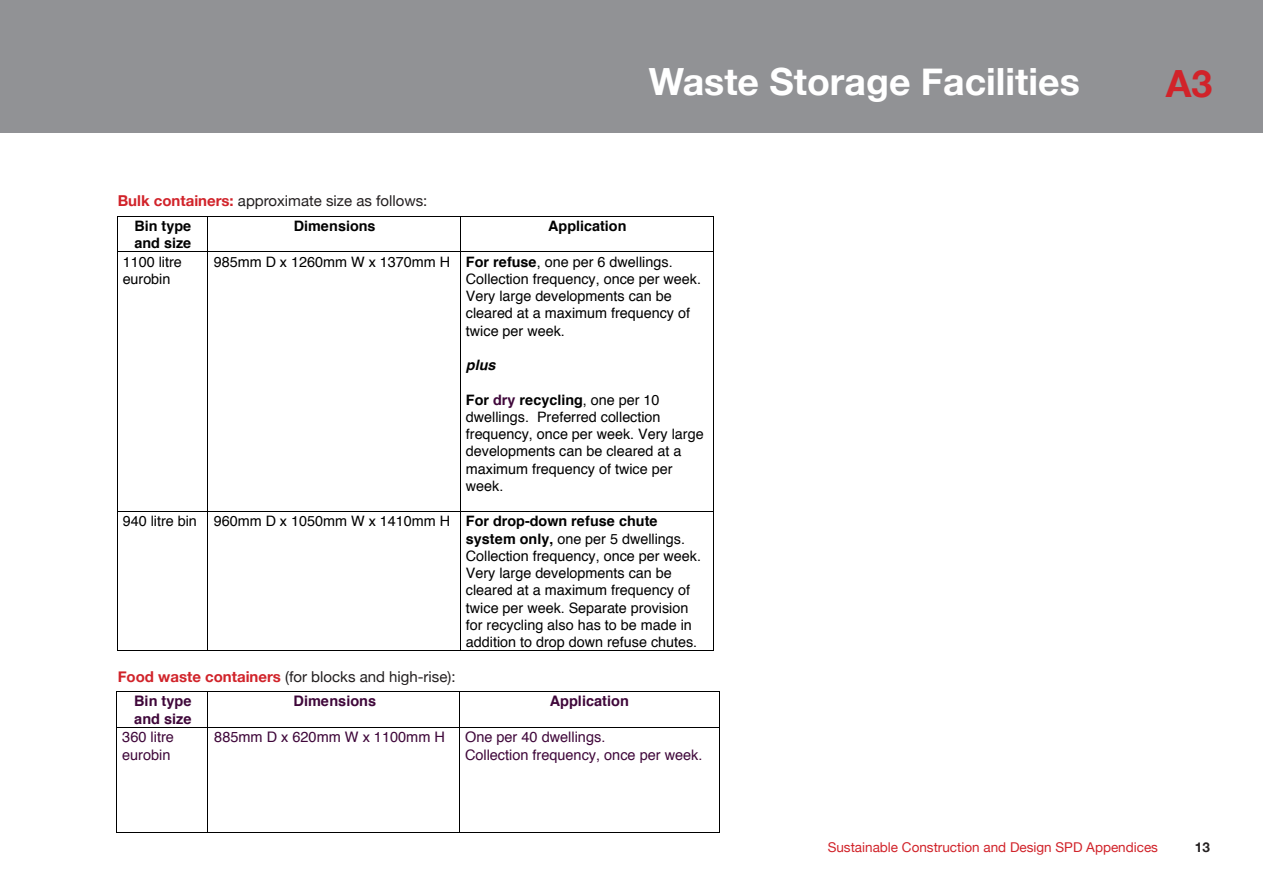
<style>
.page{position:relative;width:1263px;height:893px;background:#fff}
.page>*{position:absolute;margin:0;border:0;box-sizing:border-box;transform-origin:0 0}
.t1{font:700 37.5px "Helvetica Neue";color:#fff}
.t2{font:700 37.5px "Helvetica Neue";color:#d1232a}
.Text{font:15px "Helvetica Neue";color:#231f20}
.t3{font:14.55px/17.4px "Helvetica";color:#3f073a}
.t4{font:700 14.55px/17.4px "Helvetica";color:#3f073a}
.t5{font:14.4px/17.2px "Helvetica";color:#000}
.t6{font:700 14.4px/17.2px "Helvetica";color:#000}
.t7{font:italic 700 14.4px "Helvetica";color:#000}
.t8{font:13.5px "Helvetica Neue";color:#d1232a}
.t9{font:700 13.5px "Helvetica Neue";color:#231f20}
.s1{font-weight:700;color:#d1232a}
.s2{font-weight:700}
.s3{font-weight:700;color:#3f073a}
</style>
<div class="page">
<div style="left:1px;top:0;width:1262px;height:133px;background:#919295"></div>
<hr style="left:118px;top:216px;width:89px;height:1px;background:#000">
<hr style="left:208px;top:216px;width:252px;height:1px;background:#000">
<hr style="left:461px;top:216px;width:252px;height:1px;background:#000">
<hr style="left:117px;top:217px;width:1px;height:34px;background:#000">
<hr style="left:207px;top:217px;width:1px;height:34px;background:#000">
<hr style="left:460px;top:217px;width:1px;height:34px;background:#000">
<hr style="left:713px;top:217px;width:1px;height:34px;background:#000">
<hr style="left:118px;top:251px;width:89px;height:1px;background:#000">
<hr style="left:208px;top:251px;width:252px;height:1px;background:#000">
<hr style="left:461px;top:251px;width:252px;height:1px;background:#000">
<hr style="left:117px;top:252px;width:1px;height:259px;background:#000">
<hr style="left:207px;top:252px;width:1px;height:259px;background:#000">
<hr style="left:460px;top:252px;width:1px;height:259px;background:#000">
<hr style="left:713px;top:252px;width:1px;height:259px;background:#000">
<hr style="left:118px;top:511px;width:89px;height:1px;background:#000">
<hr style="left:208px;top:511px;width:252px;height:1px;background:#000">
<hr style="left:461px;top:511px;width:252px;height:1px;background:#000">
<hr style="left:117px;top:512px;width:1px;height:138px;background:#000">
<hr style="left:118px;top:650px;width:89px;height:1px;background:#000">
<hr style="left:207px;top:512px;width:1px;height:138px;background:#000">
<hr style="left:208px;top:650px;width:252px;height:1px;background:#000">
<hr style="left:460px;top:512px;width:1px;height:138px;background:#000">
<hr style="left:461px;top:650px;width:252px;height:1px;background:#000">
<hr style="left:713px;top:512px;width:1px;height:138px;background:#000">
<hr style="left:117px;top:691px;width:90px;height:1px;background:#000">
<hr style="left:208px;top:691px;width:251px;height:1px;background:#000">
<hr style="left:460px;top:691px;width:259px;height:1px;background:#000">
<hr style="left:116px;top:692px;width:1px;height:35px;background:#000">
<hr style="left:207px;top:692px;width:1px;height:35px;background:#000">
<hr style="left:459px;top:692px;width:1px;height:35px;background:#000">
<hr style="left:719px;top:692px;width:1px;height:35px;background:#000">
<hr style="left:117px;top:727px;width:90px;height:1px;background:#000">
<hr style="left:208px;top:727px;width:251px;height:1px;background:#000">
<hr style="left:460px;top:727px;width:259px;height:1px;background:#000">
<hr style="left:116px;top:728px;width:1px;height:104px;background:#000">
<hr style="left:117px;top:832px;width:90px;height:1px;background:#000">
<hr style="left:207px;top:728px;width:1px;height:104px;background:#000">
<hr style="left:208px;top:832px;width:251px;height:1px;background:#000">
<hr style="left:459px;top:728px;width:1px;height:104px;background:#000">
<hr style="left:460px;top:832px;width:259px;height:1px;background:#000">
<hr style="left:719px;top:728px;width:1px;height:104px;background:#000">
<p class="Text" style="left:118px;top:188px;width:311px"><span class="s1">Bulk containers:</span> approximate size as follows:</p>
<p class="t1" style="left:649px;top:48px;width:433px">Waste Storage Facilities</p>
<p class="t2" style="left:1166px;top:50px;width:48px">A3</p>
<p class="t6" style="left:134px;top:218px;width:58px">Bin type and size</p>
<p class="t6" style="left:294px;top:218px;width:83px">Dimensions</p>
<p class="t6" style="left:548px;top:218px;width:80px">Application</p>
<p class="t5" style="left:123px;top:253px;width:61px">1100 litre eurobin</p>
<p class="t5" style="left:466px;top:253px;width:237px;text-indent:-252px">985mm D x 1260mm W x 1370mm H <span class="s2">For refuse</span>, one per 6 dwellings.<br>Collection frequency, once per week.<br>Very large developments can be cleared at a maximum frequency of twice per week.</p>
<p class="t7" style="left:466px;top:353px;width:31px">plus</p>
<p class="t5" style="left:466px;top:391px;width:239px"><span class="s2">For</span> <span class="s3">dry</span> <span class="s2">recycling</span>, one per 10 dwellings. Preferred collection frequency, once per week. Very large developments can be cleared at a maximum frequency of twice per week.</p>
<p class="t5" style="left:466px;top:513px;width:237px;text-indent:-343px">940 litre bin 960mm D x 1050mm W x 1410mm H <span class="s2">For drop-down refuse chute system only,</span> one per 5 dwellings.<br>Collection frequency, once per week.<br>Very large developments can be cleared at a maximum frequency of twice per week. Separate provision for recycling also has to be made in addition to drop down refuse chutes.</p>
<p class="Text" style="left:118px;top:664px;width:339px"><span class="s1">Food waste containers</span> (for blocks and high-rise):</p>
<p class="t4" style="left:134px;top:693px;width:59px">Bin type and size</p>
<p class="t4" style="left:293px;top:693px;width:84px">Dimensions</p>
<p class="t4" style="left:550px;top:693px;width:81px">Application</p>
<p class="t3" style="left:122px;top:729px;width:53px">360 litre eurobin</p>
<p class="t3" style="left:214px;top:729px;width:232px">885mm D x 620mm W x 1100mm H</p>
<p class="t3" style="left:465px;top:729px;width:239px">One per 40 dwellings.<br>Collection frequency, once per week.</p>
<p class="t8" style="left:828px;top:836px;width:332px">Sustainable Construction and Design SPD Appendices</p>
<p class="t9" style="left:1195px;top:835px;width:17px">13</p>
</div>
